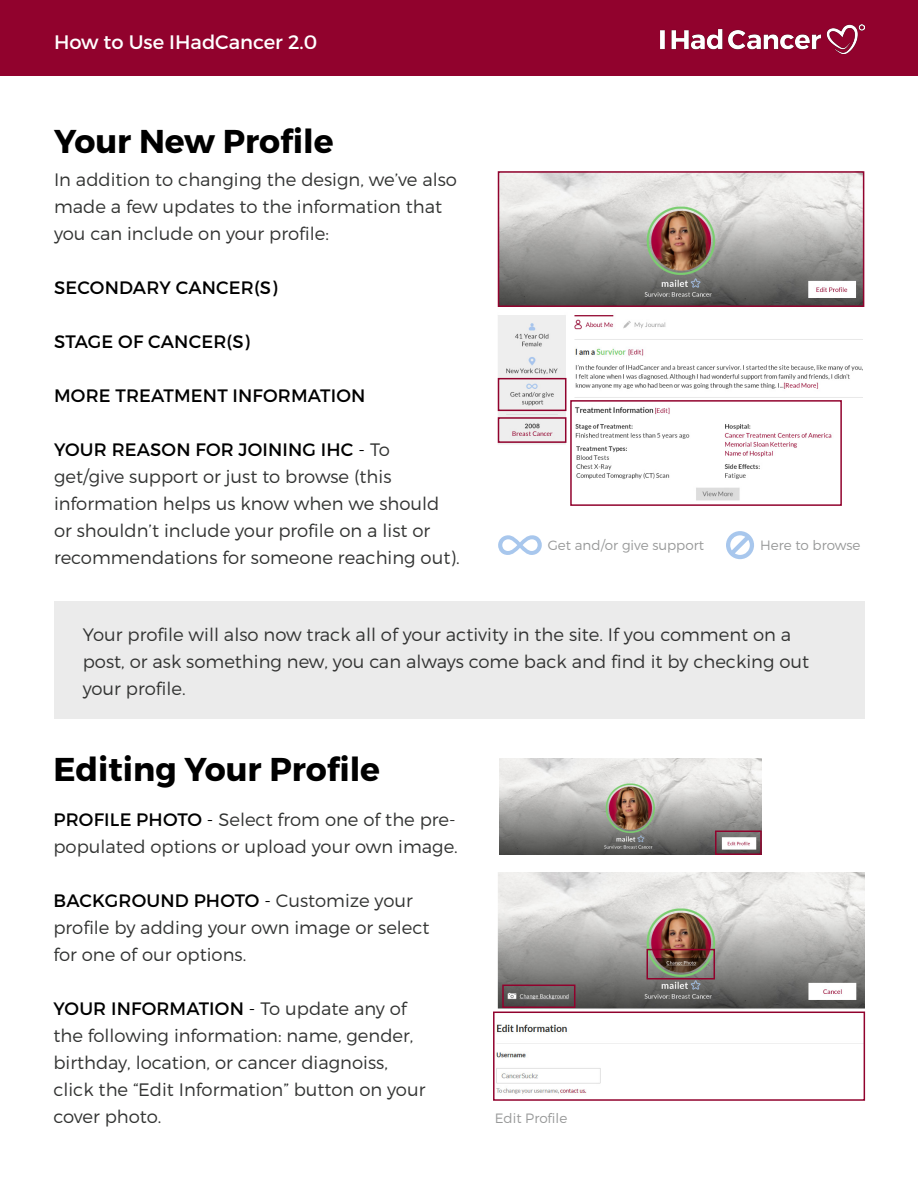
<style>
.page{position:relative;width:918px;height:1188px;background:#fff}
.page>*{position:absolute;margin:0;border:0;box-sizing:border-box;transform-origin:0 0}
.t1{font:700 33px "Montserrat";color:#000}
.t2{font:19.5px "Montserrat";color:#fff}
.t3{font:300 18px/27px "Montserrat";color:#323332}
.t4{font:18px "Montserrat";letter-spacing:.01em;color:#000}
.t5{font:300 13.5px "Montserrat";color:#989999}
.s1{font-weight:400;color:#000}
.s2{color:#000}
</style>
<div class="page">
<div style="left:0;top:0;width:918px;height:76px;background:#91022d"></div>
<img style="left:661px;top:25px;width:203px;height:29px">
<img style="left:493px;top:872px;width:372px;height:222px">
<img style="left:499px;top:758px;width:262px;height:97px">
<img style="left:498px;top:174px;width:365px;height:327px">
<div style="left:54px;top:602px;width:811px;height:117px;background:#ebebeb"></div>
<div style="left:498px;top:417px;width:68px;height:26px;border:2px solid #91022d"></div>
<div style="left:498px;top:378px;width:68px;height:33px;border:2px solid #91022d"></div>
<div style="left:498px;top:171px;width:366px;height:136px;border:2px solid #91022d"></div>
<div style="left:570px;top:400px;width:272px;height:106px;border:2px solid #91022d"></div>
<div style="left:715px;top:831px;width:47px;height:24px;border:2px solid #91022d"></div>
<div style="left:646px;top:949px;width:69px;height:31px;border:2px solid #91022d"></div>
<div style="left:502px;top:985px;width:73px;height:23px;border:2px solid #91022d"></div>
<div style="left:493px;top:1012px;width:372px;height:89px;border:2px solid #91022d"></div>
<svg style="left:498px;top:535px;width:44px;height:20px"></svg>
<svg style="left:726px;top:531px;width:28px;height:28px"></svg>
<p class="t2" style="left:54px;top:31px;width:265px">How to Use IHadCancer 2.0</p>
<p class="t1" style="left:54px;top:120px;width:281px">Your New Profile</p>
<p class="t3" style="left:54px;top:165px;width:405px">In addition to changing the design, we’ve also made a few updates to the information that you can include on your profile:</p>
<p class="t4" style="left:54px;top:276px;width:225px">SECONDARY CANCER(S)</p>
<p class="t4" style="left:54px;top:330px;width:197px">STAGE OF CANCER(S)</p>
<p class="t4" style="left:54px;top:384px;width:313px">MORE TREATMENT INFORMATION</p>
<p class="t3" style="left:54px;top:435px;width:407px"><span class="s1">YOUR REASON FOR JOINING IHC</span> <span class="s2">-</span> To get/give support or just to browse (this information helps us know when we should or shouldn’t include your profile on a list or recommendations for someone reaching out).</p>
<p class="t5" style="left:548px;top:537px;width:158px">Get and/or give support</p>
<p class="t5" style="left:760px;top:537px;width:102px">Here to browse</p>
<p class="t3" style="left:83px;top:621px;width:728px">Your profile will also now track all of your activity in the site. If you comment on a post, or ask something new, you can always come back and find it by checking out your profile.</p>
<p class="t1" style="left:53px;top:749px;width:328px">Editing Your Profile</p>
<p class="t3" style="left:53px;top:806px;width:406px"><span class="s1">PROFILE PHOTO</span> <span class="s2">-</span> Select from one of the pre&shy;populated options or upload your own image.</p>
<p class="t3" style="left:53px;top:887px;width:378px"><span class="s1">BACKGROUND PHOTO</span> <span class="s2">-</span> Customize your profile by adding your own image or select for one of our options.</p>
<p class="t3" style="left:53px;top:995px;width:374px"><span class="s1">YOUR INFORMATION</span> <span class="s2">-</span> To update any of the following information: name, gender, birthday, location, or cancer diagnoiss, click the “Edit Information” button on your cover photo.</p>
<p class="t5" style="left:495px;top:1110px;width:74px">Edit Profile</p>
</div>
